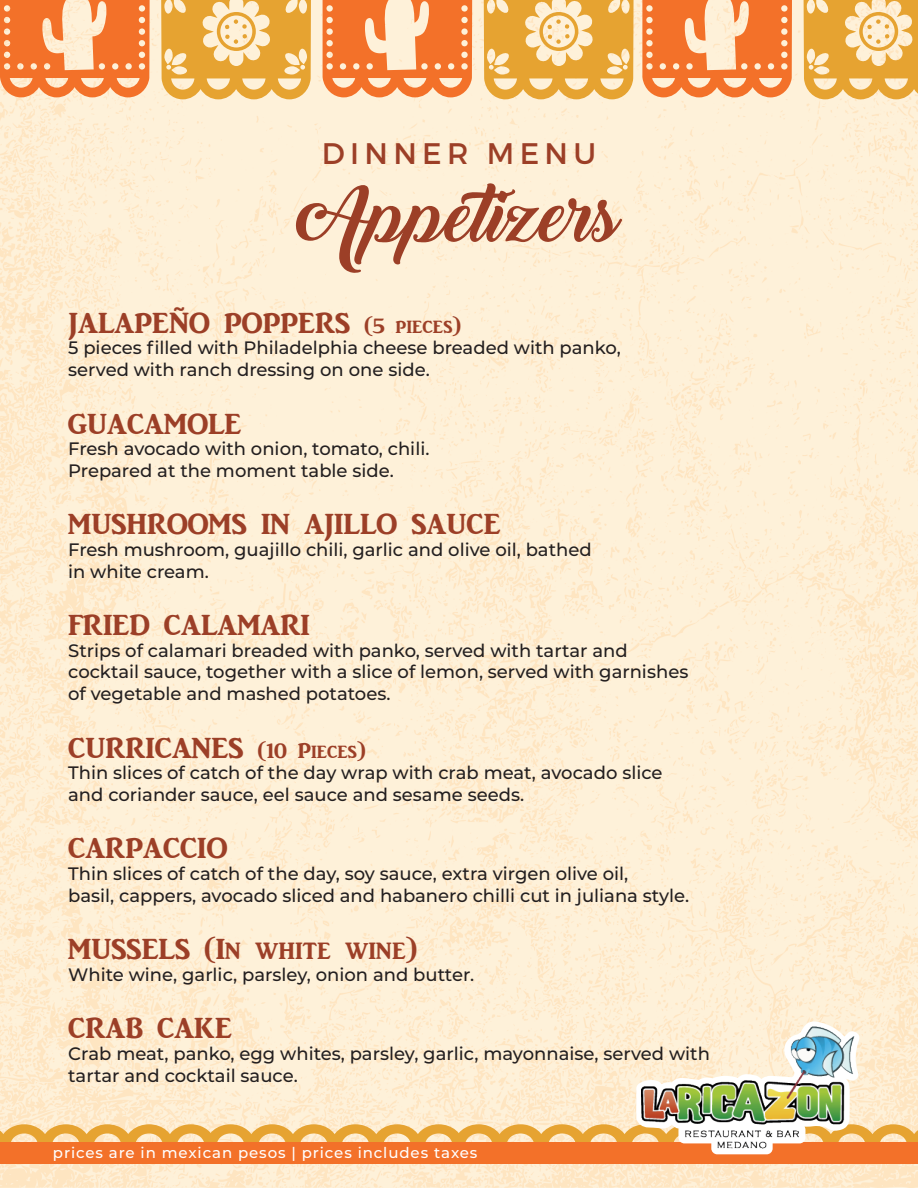
<style>
.page{position:relative;width:918px;height:1188px;background:#fff}
.page>*{position:absolute;margin:0;border:0;box-sizing:border-box;transform-origin:0 0}
.t1{font:72.45px "Backto Black Demo";color:#9c3f27}
.t2{font:30px "ARJULIAN";color:#9c3f27}
.t3{font:29.7px "Montserrat";letter-spacing:.18em;color:#9c3f27}
.t4{font:500 18px/21.6px "Montserrat";color:#231f20}
.t5{font:500 15px "Montserrat";letter-spacing:.06em;color:#fff}
.s1{font-size:22.5px}
</style>
<div class="page">
<img style="left:0;top:0;width:918px;height:1188px">
<div style="left:0;top:1142px;width:464px;height:22px;background:#f37129"></div>
<div style="left:454px;top:1142px;width:464px;height:22px;background:#f37129"></div>
<svg style="left:0;top:1022px;width:918px;height:132px;background:#fadab4"></svg>
<img style="left:642px;top:1027px;width:212px;height:121px">
<svg style="left:0;top:0;width:150px;height:97px;background:#f6975d"></svg>
<svg style="left:161px;top:0;width:150px;height:99px;background:#eebd6a"></svg>
<svg style="left:323px;top:0;width:149px;height:97px;background:#f6985e"></svg>
<svg style="left:484px;top:0;width:150px;height:99px;background:#eebd69"></svg>
<svg style="left:642px;top:0;width:150px;height:97px;background:#f6985f"></svg>
<svg style="left:804px;top:0;width:114px;height:99px;background:#eebf6d"></svg>
<h3 class="t3" style="left:322px;top:135px;width:276px">DINNER MENU</h3>
<h1 class="t1" style="left:302px;top:175px;width:319px">Appetizers</h1>
<h2 class="t2" style="left:68px;top:307px;width:394px">JALAPEÑO POPPERS <span class="s1">(5 pieces)</span></h2>
<p class="t4" style="left:68px;top:336px;width:554px">5 pieces filled with Philadelphia cheese breaded with panko, served with ranch dressing on one side.</p>
<h2 class="t2" style="left:68px;top:408px;width:175px">GUACAMOLE</h2>
<p class="t4" style="left:68px;top:437px;width:363px">Fresh avocado with onion, tomato, chili.<br>Prepared at the moment table side.</p>
<h2 class="t2" style="left:68px;top:508px;width:434px">MUSHROOMS IN AJILLO SAUCE</h2>
<p class="t4" style="left:68px;top:538px;width:525px">Fresh mushroom, guajillo chili, garlic and olive oil, bathed in white cream.</p>
<h2 class="t2" style="left:68px;top:609px;width:243px">FRIED CALAMARI</h2>
<p class="t4" style="left:68px;top:639px;width:622px">Strips of calamari breaded with panko, served with tartar and cocktail sauce, together with a slice of lemon, served with garnishes of vegetable and mashed potatoes.</p>
<h2 class="t2" style="left:68px;top:732px;width:299px">CURRICANES <span class="s1">(10 Pieces)</span></h2>
<p class="t4" style="left:68px;top:761px;width:596px">Thin slices of catch of the day wrap with crab meat, avocado slice and coriander sauce, eel sauce and sesame seeds.</p>
<h2 class="t2" style="left:68px;top:832px;width:161px">CARPACCIO</h2>
<p class="t4" style="left:68px;top:862px;width:623px">Thin slices of catch of the day, soy sauce, extra virgen olive oil,<br>basil, cappers, avocado sliced and habanero chilli cut in juliana style.</p>
<h2 class="t2" style="left:68px;top:933px;width:350px">MUSSELS (In white wine)</h2>
<p class="t4" style="left:68px;top:963px;width:408px">White wine, garlic, parsley, onion and butter.</p>
<h2 class="t2" style="left:68px;top:1012px;width:166px">CRAB CAKE</h2>
<p class="t4" style="left:68px;top:1042px;width:643px">Crab meat, panko, egg whites, parsley, garlic, mayonnaise, served with tartar and cocktail sauce.</p>
<p class="t5" style="left:53px;top:1143px;width:426px">prices are in mexican pesos | prices includes taxes</p>
</div>
